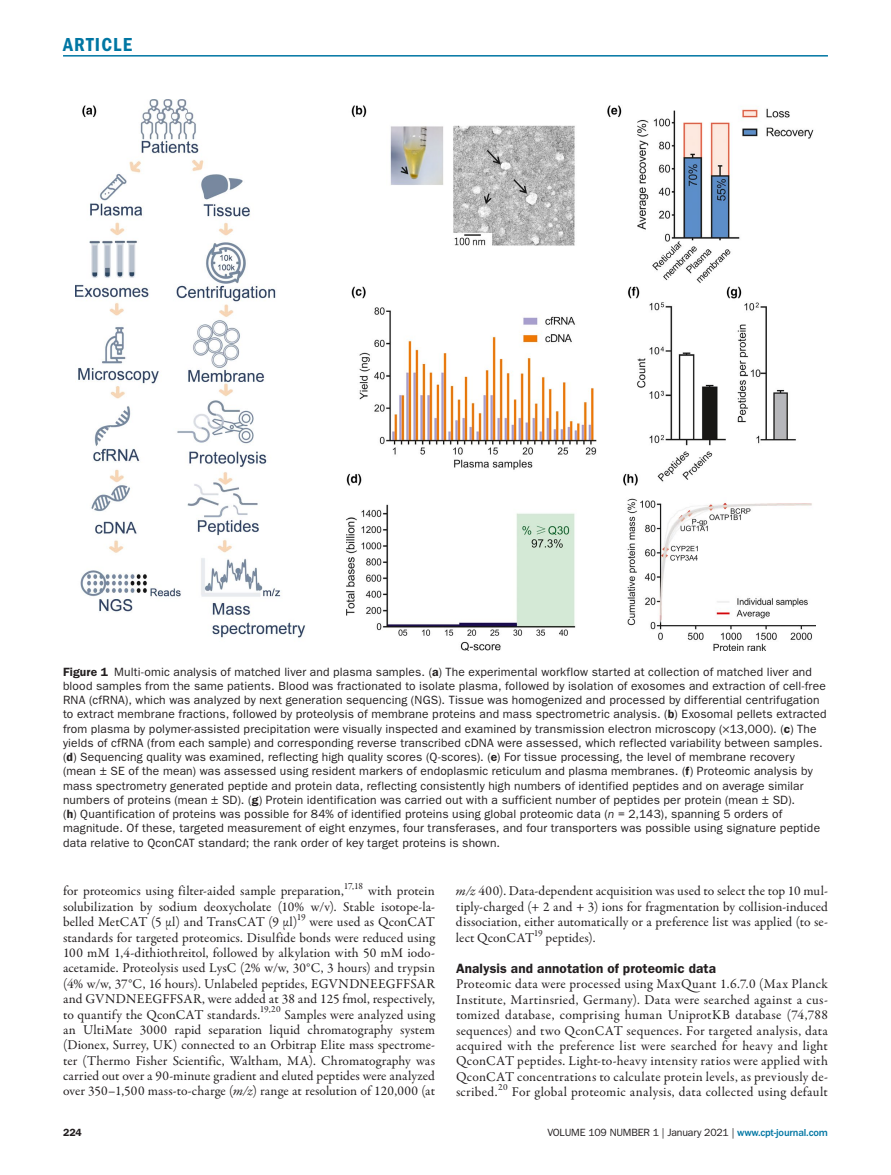
<style>
.page{position:relative;width:891px;height:1175px;background:#fff}
.page>*{position:absolute;margin:0;border:0;box-sizing:border-box;transform-origin:0 0}
.t1{font:19.5px "ITC Franklin Gothic Std Dm Cd";letter-spacing:.06em;color:#0076a3}
.t2{font:13.5px/15.5px "Garamond Premr Pro";letter-spacing:.01em;color:#231f20;text-align:justify}
.t3{font:600 13.5px "ITC Franklin Gothic Std";letter-spacing:.01em;color:#231f20}
.t4{font:12px/14.2px "ITC Franklin Gothic Std";letter-spacing:.015em;color:#231f20}
.t5{font:10.5px "ITC Franklin Gothic Std";letter-spacing:-.015em;color:#231f20}
.t6{font:600 10.5px "ITC Franklin Gothic Std";color:#231f20}
.t7{font:9.45px "Garamond Premr Pro";letter-spacing:-.025em;color:#231f20}
.s1{font-weight:600}
.s2{font-style:italic}
.s3{font-weight:500;color:#0076a3}
</style>
<div class="page">
<hr style="left:63px;top:55px;width:765px;height:2px;background:#0076a3">
<img style="left:76px;top:100px;width:739px;height:550px">
<h1 class="t1" style="left:63px;top:33px;width:71px">ARTICLE</h1>
<p class="t4" style="left:63px;top:664px;width:765px"><span class="s1">Figure 1</span> Multi-omic analysis of matched liver and plasma samples. (<span class="s1">a</span>) The experimental workflow started at collection of matched liver and blood samples from the same patients. Blood was fractionated to isolate plasma, followed by isolation of exosomes and extraction of cell-free RNA (cfRNA), which was analyzed by next generation sequencing (NGS). Tissue was homogenized and processed by differential centrifugation to extract membrane fractions, followed by proteolysis of membrane proteins and mass spectrometric analysis. (<span class="s1">b</span>) Exosomal pellets extracted from plasma by polymer-assisted precipitation were visually inspected and examined by transmission electron microscopy (×13,000). (<span class="s1">c</span>) The yields of cfRNA (from each sample) and corresponding reverse transcribed cDNA were assessed, which reflected variability between samples. (<span class="s1">d</span>) Sequencing quality was examined, reflecting high quality scores (Q-scores). (<span class="s1">e</span>) For tissue processing, the level of membrane recovery (mean ± SE of the mean) was assessed using resident markers of endoplasmic reticulum and plasma membranes. (<span class="s1">f</span>) Proteomic analysis by mass spectrometry generated peptide and protein data, reflecting consistently high numbers of identified peptides and on average similar numbers of proteins (mean ± SD). (<span class="s1">g</span>) Protein identification was carried out with a sufficient number of peptides per protein (mean ± SD).<br>(<span class="s1">h</span>) Quantification of proteins was possible for 84% of identified proteins using global proteomic data (<span class="s2">n =</span> 2,143), spanning 5 orders of magnitude. Of these, targeted measurement of eight enzymes, four transferases, and four transporters was possible using signature peptide data relative to QconCAT standard; the rank order of key target proteins is shown.</p>
<p class="t2" style="left:63px;top:883px;width:282px">for proteomics using filter-aided sample preparation,</p>
<p class="t7" style="left:344px;top:880px;width:21px">17,18</p>
<p class="t2" style="left:63px;top:883px;width:373px;text-indent:305px">with protein solubilization by sodium deoxycholate (10% w/v). Stable isotope-la&shy;belled MetCAT (5 µl) and TransCAT (9 µl)</p>
<p class="t7" style="left:297px;top:911px;width:10px">19</p>
<p class="t2" style="left:63px;top:914px;width:374px;text-indent:246px">were used as QconCAT standards for targeted proteomics. Disulfide bonds were reduced using 100 mM 1,4-dithiothreitol, followed by alkylation with 50 mM iodo&shy;acetamide. Proteolysis used LysC (2% w/w, 30°C, 3 hours) and trypsin (4% w/w, 37°C, 16 hours). Unlabeled peptides, EGVNDNEEGFFSAR and GVNDNEEGFFSAR, were added at 38 and 125 fmol, respectively, to quantify the QconCAT standards.</p>
<p class="t7" style="left:260px;top:1003px;width:22px">19,20</p>
<p class="t2" style="left:63px;top:1006px;width:374px;text-indent:221px">Samples were analyzed using an UltiMate 3000 rapid separation liquid chromatography system (Dionex, Surrey, UK) connected to an Orbitrap Elite mass spectrome&shy;ter (Thermo Fisher Scientific, Waltham, MA). Chromatography was carried out over a 90-minute gradient and eluted peptides were analyzed over 350–1,500 mass-to-charge (<span class="s2">m/z</span>) range at resolution of 120,000 (at</p>
<p class="t2" style="left:456px;top:883px;width:373px"><span class="s2">m/z</span> 400). Data-dependent acquisition was used to select the top 10 mul&shy;tiply-charged (+ 2 and + 3) ions for fragmentation by collision-induced dissociation, either automatically or a preference list was applied (to se&shy;lect QconCAT</p>
<p class="t7" style="left:534px;top:926px;width:10px">19</p>
<p class="t2" style="left:546px;top:930px;width:51px">peptides).</p>
<p class="t3" style="left:456px;top:960px;width:262px">Analysis and annotation of proteomic data</p>
<p class="t2" style="left:456px;top:976px;width:373px">Proteomic data were processed using MaxQuant 1.6.7.0 (Max Planck Institute, Martinsried, Germany). Data were searched against a cus&shy;tomized database, comprising human UniprotKB database (74,788 sequences) and two QconCAT sequences. For targeted analysis, data acquired with the preference list were searched for heavy and light QconCAT peptides. Light-to-heavy intensity ratios were applied with QconCAT concentrations to calculate protein levels, as previously de&shy;scribed.</p>
<p class="t7" style="left:498px;top:1081px;width:11px">20</p>
<p class="t2" style="left:512px;top:1084px;width:318px">For global proteomic analysis, data collected using default</p>
<p class="t6" style="left:63px;top:1125px;width:20px">224</p>
<p class="t5" style="left:547px;top:1126px;width:282px">VOLUME 109 NUMBER 1 | January 2021 | <span class="s3">www.cpt-journal.com</span></p>
</div>
